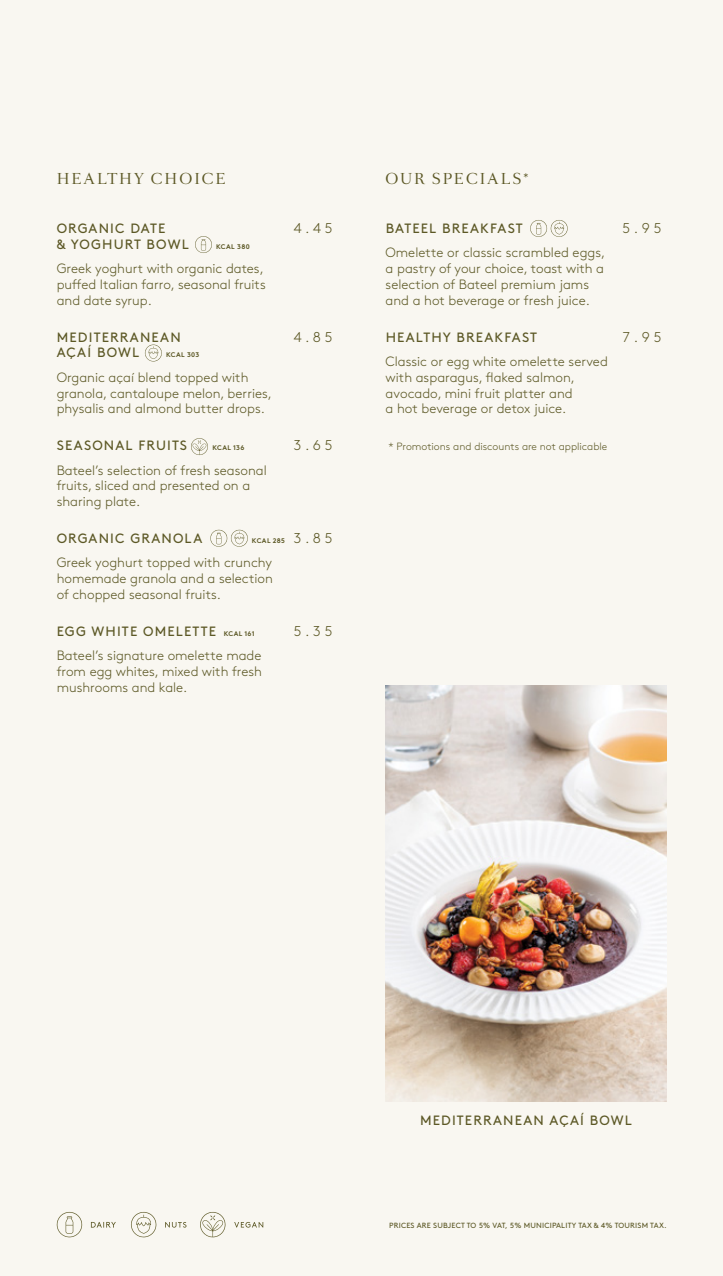
<style>
.page{position:relative;width:723px;height:1276px;background:#f9f7f1}
.page>*{position:absolute;margin:0;border:0;box-sizing:border-box;transform-origin:0 0}
.t1{font:300 14.25px "Brown";letter-spacing:.25em;color:#5c5825}
.t2{font:300 13.5px/15.8px "Brown";color:#5c5825}
.t3{font:13.5px "Brown";letter-spacing:.085em;color:#5c5825}
.t4{font:13.5px "Romain Headline";letter-spacing:.15em;color:#5c5825}
.t5{font:300 10.5px "Brown";color:#5c5825}
.t6{font:7.5px "Brown";letter-spacing:.025em;color:#5c5825}
.t7{font:700 6.75px "Brown";letter-spacing:.05em;color:#5c5825}
</style>
<div class="page">
<svg style="left:530px;top:220px;width:38px;height:17px"></svg>
<svg style="left:195px;top:236px;width:17px;height:17px"></svg>
<svg style="left:145px;top:344px;width:17px;height:17px"></svg>
<svg style="left:210px;top:530px;width:38px;height:17px"></svg>
<svg style="left:165px;top:1222px;width:21px;height:5px"></svg>
<svg style="left:131px;top:1212px;width:25px;height:25px"></svg>
<svg style="left:57px;top:1211px;width:25px;height:26px"></svg>
<svg style="left:91px;top:1222px;width:25px;height:5px"></svg>
<svg style="left:234px;top:1222px;width:29px;height:5px"></svg>
<svg style="left:200px;top:1212px;width:25px;height:25px"></svg>
<svg style="left:191px;top:438px;width:17px;height:17px"></svg>
<img style="left:386px;top:685px;width:280px;height:416px">
<p class="t4" style="left:57px;top:170px;width:170px">HEALTHY CHOICE</p>
<p class="t4" style="left:386px;top:170px;width:144px">OUR SPECIALS*</p>
<p class="t3" style="left:57px;top:218px;width:110px">ORGANIC DATE</p>
<p class="t1" style="left:293px;top:218px;width:41px">4.45</p>
<p class="t3" style="left:57px;top:234px;width:133px">&amp; YOGHURT BOWL</p>
<p class="t2" style="left:57px;top:260px;width:211px">Greek yoghurt with organic dates, puffed Italian farro, seasonal fruits and date syrup.</p>
<p class="t3" style="left:57px;top:327px;width:125px">MEDITERRANEAN</p>
<p class="t1" style="left:293px;top:326px;width:41px">4.85</p>
<p class="t3" style="left:57px;top:342px;width:84px">AÇAÍ BOWL</p>
<p class="t2" style="left:57px;top:368px;width:217px">Organic açaí blend topped with granola, cantaloupe melon, berries, physalis and almond butter drops.</p>
<p class="t3" style="left:57px;top:435px;width:132px">SEASONAL FRUITS</p>
<p class="t1" style="left:293px;top:435px;width:41px">3.65</p>
<p class="t2" style="left:57px;top:461px;width:212px">Bateel’s selection of fresh seasonal fruits, sliced and presented on a sharing plate.</p>
<p class="t3" style="left:57px;top:528px;width:147px">ORGANIC GRANOLA</p>
<p class="t1" style="left:293px;top:527px;width:41px">3.85</p>
<p class="t2" style="left:57px;top:554px;width:218px;text-align:justify">Greek yoghurt topped with crunchy homemade granola and a selection of chopped seasonal fruits.</p>
<p class="t3" style="left:57px;top:621px;width:161px">EGG WHITE OMELETTE</p>
<p class="t1" style="left:293px;top:620px;width:41px">5.35</p>
<p class="t2" style="left:57px;top:646px;width:207px;text-align:justify">Bateel’s signature omelette made from egg whites, mixed with fresh mushrooms and kale.</p>
<p class="t3" style="left:386px;top:218px;width:139px">BATEEL BREAKFAST</p>
<p class="t1" style="left:622px;top:218px;width:41px">5.95</p>
<p class="t2" style="left:386px;top:244px;width:221px">Omelette or classic scrambled eggs, a pastry of your choice, toast with a selection of Bateel premium jams and a hot beverage or fresh juice.</p>
<p class="t3" style="left:386px;top:327px;width:153px">HEALTHY BREAKFAST</p>
<p class="t1" style="left:622px;top:326px;width:41px">7.95</p>
<p class="t2" style="left:386px;top:352px;width:224px">Classic or egg white omelette served with asparagus, flaked salmon, avocado, mini fruit platter and<br>a hot beverage or detox juice.</p>
<p class="t5" style="left:388px;top:439px;width:220px">* Promotions and discounts are not applicable</p>
<p class="t7" style="left:216px;top:241px;width:35px">KCAL 380</p>
<p class="t7" style="left:166px;top:349px;width:35px">KCAL 303</p>
<p class="t7" style="left:212px;top:442px;width:34px">KCAL 136</p>
<p class="t7" style="left:252px;top:535px;width:35px">KCAL 285</p>
<p class="t7" style="left:224px;top:628px;width:32px">KCAL 161</p>
<p class="t3" style="left:420px;top:1110px;width:213px">MEDITERRANEAN AÇAÍ BOWL</p>
<p class="t6" style="left:389px;top:1219px;width:279px">PRICES ARE SUBJECT TO 5% VAT, 5% MUNICIPALITY TAX &amp; 4% TOURISM TAX.</p>
</div>
